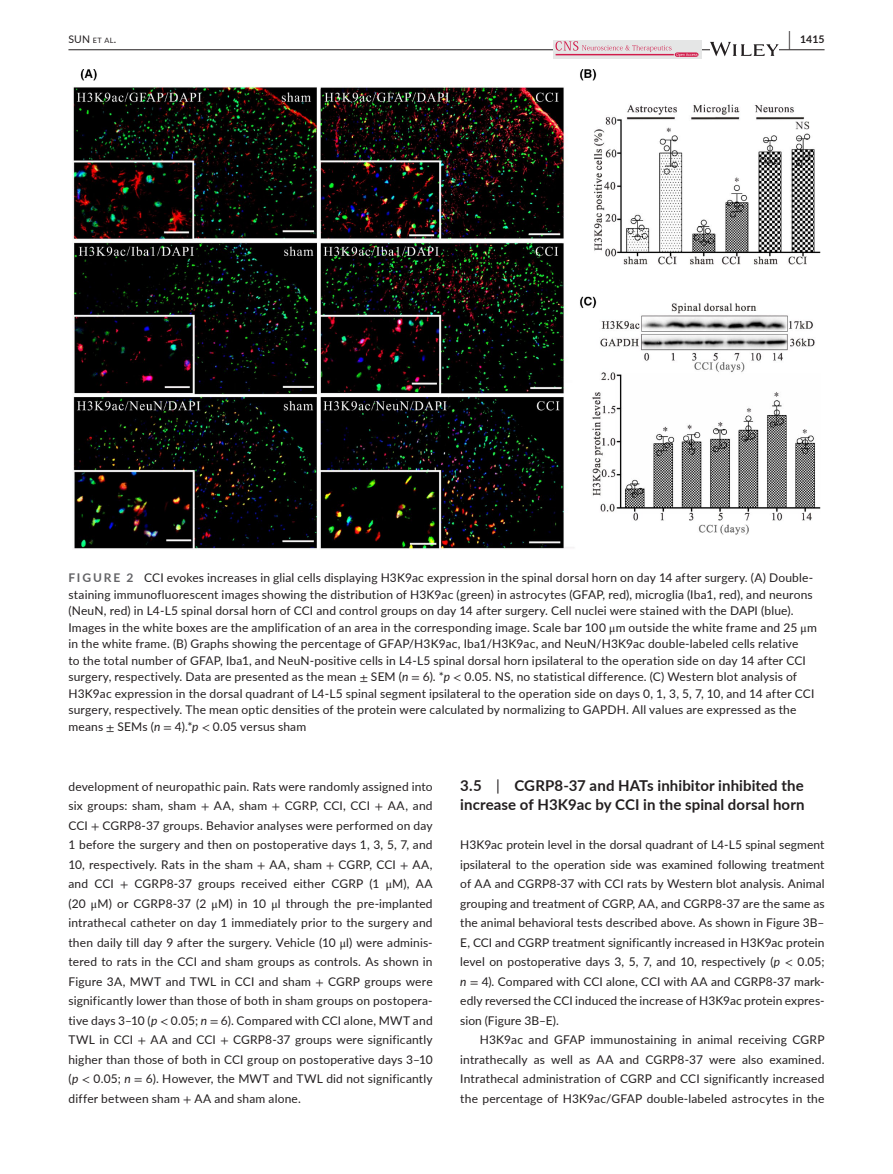
<style>
.page{position:relative;width:893px;height:1174px;background:#fff}
.page>*{position:absolute;margin:0;border:0;box-sizing:border-box;transform-origin:0 0}
.t1{font:700 15px/19.5px "Lato";letter-spacing:.005em;color:#231f20}
.t2{font:12px/19.5px "Lato";letter-spacing:.015em;color:#231f20;text-align:justify}
.t3{font:10.5px "Lato";color:#231f20}
.t4{font:700 10.5px "Lato";color:#231f20}
.s1{font-size:7.35px}
.s2{font-size:19.5px}
.s3{font-weight:700;color:#636366}
.s4{font-family:"STIX"}
.s5{font-style:italic}
.s6{font-weight:400}
</style>
<div class="page">
<hr style="left:68px;top:49px;width:756px;height:1px;background:#231f20">
<div style="left:553px;top:40px;width:148px;height:18px;background:#e5e6e6"></div>
<svg style="left:555px;top:41px;width:142px;height:16px"></svg>
<svg style="left:710px;top:42px;width:69px;height:14px"></svg>
<img style="left:72px;top:69px;width:749px;height:481px">
<p class="t3" style="left:68px;top:31px;width:49px">SUN <span class="s1">et al</span>.</p>
<p class="t4" style="left:789px;top:31px;width:37px"><span class="s2">|</span> 1415</p>
<p class="t2" style="left:68px;top:569px;width:750px;line-height:16.5px;text-align:left"><span class="s3">FIGURE 2</span> CCI evokes increases in glial cells displaying H3K9ac expression in the spinal dorsal horn on day 14 after surgery. (A) Double&shy;staining immunofluorescent images showing the distribution of H3K9ac (green) in astrocytes (GFAP, red), microglia (Iba1, red), and neurons (NeuN, red) in L4-L5 spinal dorsal horn of CCI and control groups on day 14 after surgery. Cell nuclei were stained with the DAPI (blue).<br>Images in the white boxes are the amplification of an area in the corresponding image. Scale bar 100 <span class="s4">μ</span>m outside the white frame and 25 <span class="s4">μ</span>m in the white frame. (B) Graphs showing the percentage of GFAP/H3K9ac, Iba1/H3K9ac, and NeuN/H3K9ac double-labeled cells relative<br>to the total number of GFAP, Iba1, and NeuN-positive cells in L4-L5 spinal dorsal horn ipsilateral to the operation side on day 14 after CCI surgery, respectively. Data are presented as the mean <span class="s4">±</span> SEM (<span class="s5">n</span> <span class="s4">=</span> 6). *<span class="s5">p</span> <span class="s4">&lt;</span> 0.05. NS, no statistical difference. (C) Western blot analysis of H3K9ac expression in the dorsal quadrant of L4-L5 spinal segment ipsilateral to the operation side on days 0, 1, 3, 5, 7, 10, and 14 after CCI surgery, respectively. The mean optic densities of the protein were calculated by normalizing to GAPDH. All values are expressed as the means <span class="s4">±</span> SEMs (<span class="s5">n</span> <span class="s4">=</span> 4).*<span class="s5">p</span> <span class="s4">&lt;</span> 0.05 versus sham</p>
<p class="t2" style="left:68px;top:776px;width:366px">development of neuropathic pain. Rats were randomly assigned into six groups: sham, sham <span class="s4">+</span> AA, sham <span class="s4">+</span> CGRP, CCI, CCI <span class="s4">+</span> AA, and CCI <span class="s4">+</span> CGRP8-37 groups. Behavior analyses were performed on day 1 before the surgery and then on postoperative days 1, 3, 5, 7, and 10, respectively. Rats in the sham <span class="s4">+</span> AA, sham <span class="s4">+</span> CGRP, CCI <span class="s4">+</span> AA, and CCI <span class="s4">+</span> CGRP8-37 groups received either CGRP (1 <span class="s4">μ</span>M), AA (20 <span class="s4">μ</span>M) or CGRP8-37 (2 <span class="s4">μ</span>M) in 10 <span class="s4">μ</span>l through the pre-implanted intrathecal catheter on day 1 immediately prior to the surgery and then daily till day 9 after the surgery. Vehicle (10 <span class="s4">μ</span>l) were adminis&shy;tered to rats in the CCI and sham groups as controls. As shown in Figure 3A, MWT and TWL in CCI and sham <span class="s4">+</span> CGRP groups were significantly lower than those of both in sham groups on postopera&shy;tive days 3–10 (<span class="s5">p</span> <span class="s4">&lt;</span> 0.05; <span class="s5">n</span> <span class="s4">=</span> 6). Compared with CCI alone, MWT and TWL in CCI <span class="s4">+</span> AA and CCI <span class="s4">+</span> CGRP8-37 groups were significantly higher than those of both in CCI group on postoperative days 3–10 (<span class="s5">p</span> <span class="s4">&lt;</span> 0.05; <span class="s5">n</span> <span class="s4">=</span> 6). However, the MWT and TWL did not significantly differ between sham <span class="s4">+</span> AA and sham alone.</p>
<p class="t1" style="left:460px;top:775px;width:346px">3.5 <span class="s6">|</span> CGRP8-37 and HATs inhibitor inhibited the increase of H3K9ac by CCI in the spinal dorsal horn</p>
<p class="t2" style="left:460px;top:834px;width:366px">H3K9ac protein level in the dorsal quadrant of L4-L5 spinal segment ipsilateral to the operation side was examined following treatment of AA and CGRP8-37 with CCI rats by Western blot analysis. Animal grouping and treatment of CGRP, AA, and CGRP8-37 are the same as the animal behavioral tests described above. As shown in Figure 3B– E, CCI and CGRP treatment significantly increased in H3K9ac protein level on postoperative days 3, 5, 7, and 10, respectively (<span class="s5">p</span> <span class="s4">&lt;</span> 0.05; <span class="s5">n</span> <span class="s4">=</span> 4). Compared with CCI alone, CCI with AA and CGRP8-37 mark&shy;edly reversed the CCI induced the increase of H3K9ac protein expres&shy;sion (Figure 3B–E).</p>
<p class="t2" style="left:460px;top:1029px;width:366px;text-indent:20px">H3K9ac and GFAP immunostaining in animal receiving CGRP intrathecally as well as AA and CGRP8-37 were also examined.<br>Intrathecal administration of CGRP and CCI significantly increased the percentage of H3K9ac/GFAP double-labeled astrocytes in the</p>
</div>
